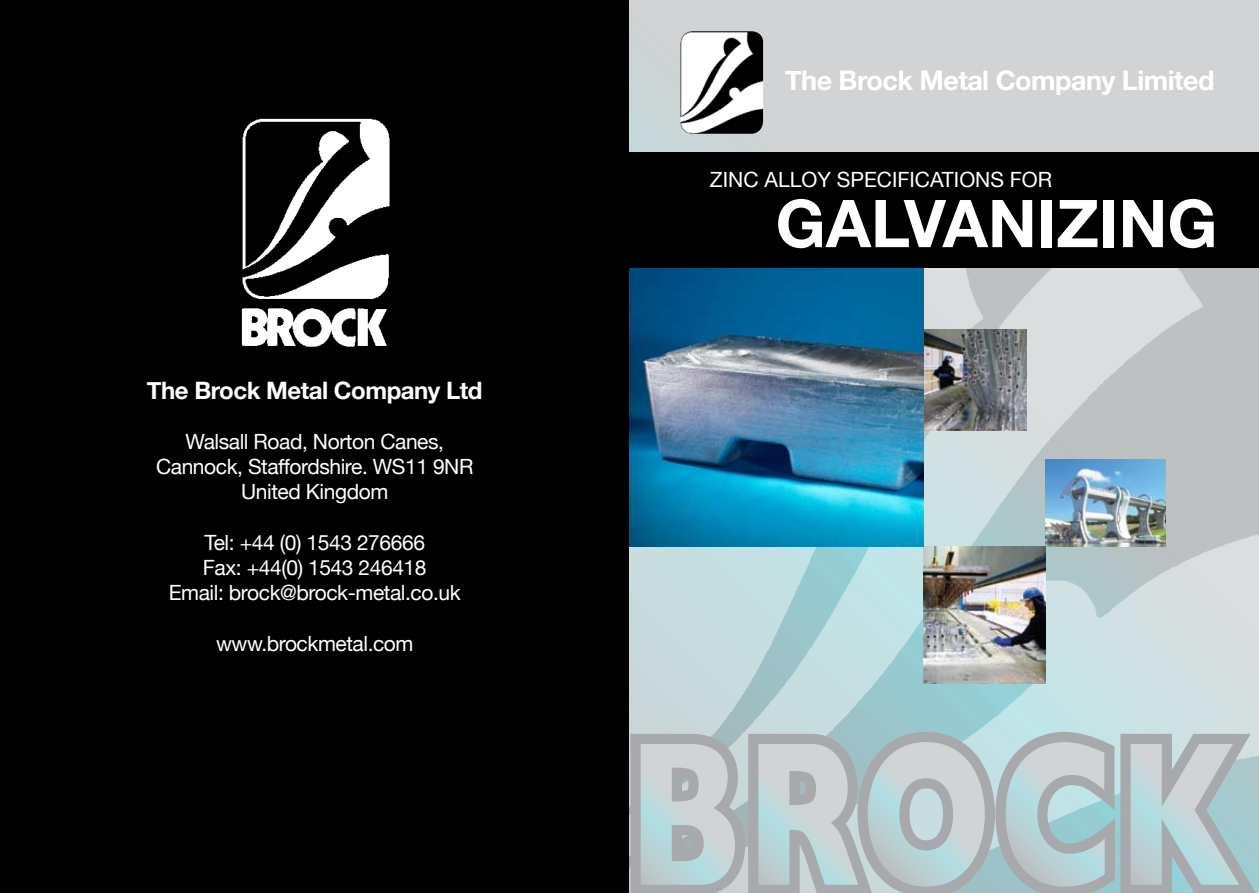
<style>
.page{position:relative;width:1259px;height:893px;background:#fff}
.page>*{position:absolute;margin:0;border:0;box-sizing:border-box;transform-origin:0 0}
.t1{font:700 66px "Helvetica Neue";color:#fff}
.t2{font:700 27px "Helvetica Neue";letter-spacing:-.02em;color:#fff}
.t3{font:700 24px "Helvetica Neue";letter-spacing:-.02em;color:#fff}
.t4{font:21px/25.2px "Helvetica Neue";letter-spacing:-.02em;color:#fff;text-align:center}
.t5{font:21px "Helvetica Neue";color:#fff}
</style>
<div class="page">
<div style="left:0;top:0;width:629px;height:893px;background:#000"></div>
<div style="left:629px;top:0;width:630px;height:893px;background:#d1d3d4"></div>
<img style="left:629px;top:268px;width:630px;height:625px">
<svg style="left:630px;top:732px;width:627px;height:161px"></svg>
<img style="left:680px;top:31px;width:83px;height:103px">
<img style="left:1045px;top:460px;width:120px;height:86px">
<img style="left:923px;top:546px;width:122px;height:138px">
<img style="left:923px;top:330px;width:103px;height:101px">
<img style="left:241px;top:118px;width:149px;height:229px">
<img style="left:629px;top:268px;width:294px;height:278px">
<div style="left:629px;top:152px;width:630px;height:116px;background:#000"></div>
<p class="t3" style="left:147px;top:375px;width:337px">The Brock Metal Company Ltd</p>
<p class="t4" style="left:156px;top:429px;width:319px">Walsall Road, Norton Canes,<br>Cannock, Staffordshire. WS11 9NR<br>United Kingdom</p>
<p class="t4" style="left:169px;top:529px;width:293px">Tel: +44 (0) 1543 276666<br>Fax: +44(0) 1543 246418<br>Email: brock@brock-metal.co.uk</p>
<p class="t4" style="left:216px;top:630px;width:199px">www.brockmetal.com</p>
<p class="t2" style="left:785px;top:64px;width:431px">The Brock Metal Company Limited</p>
<p class="t5" style="left:710px;top:167px;width:336px">Zinc Alloy Specifications for</p>
<h1 class="t1" style="left:775px;top:183px;width:437px">Galvanizing</h1>
</div>
